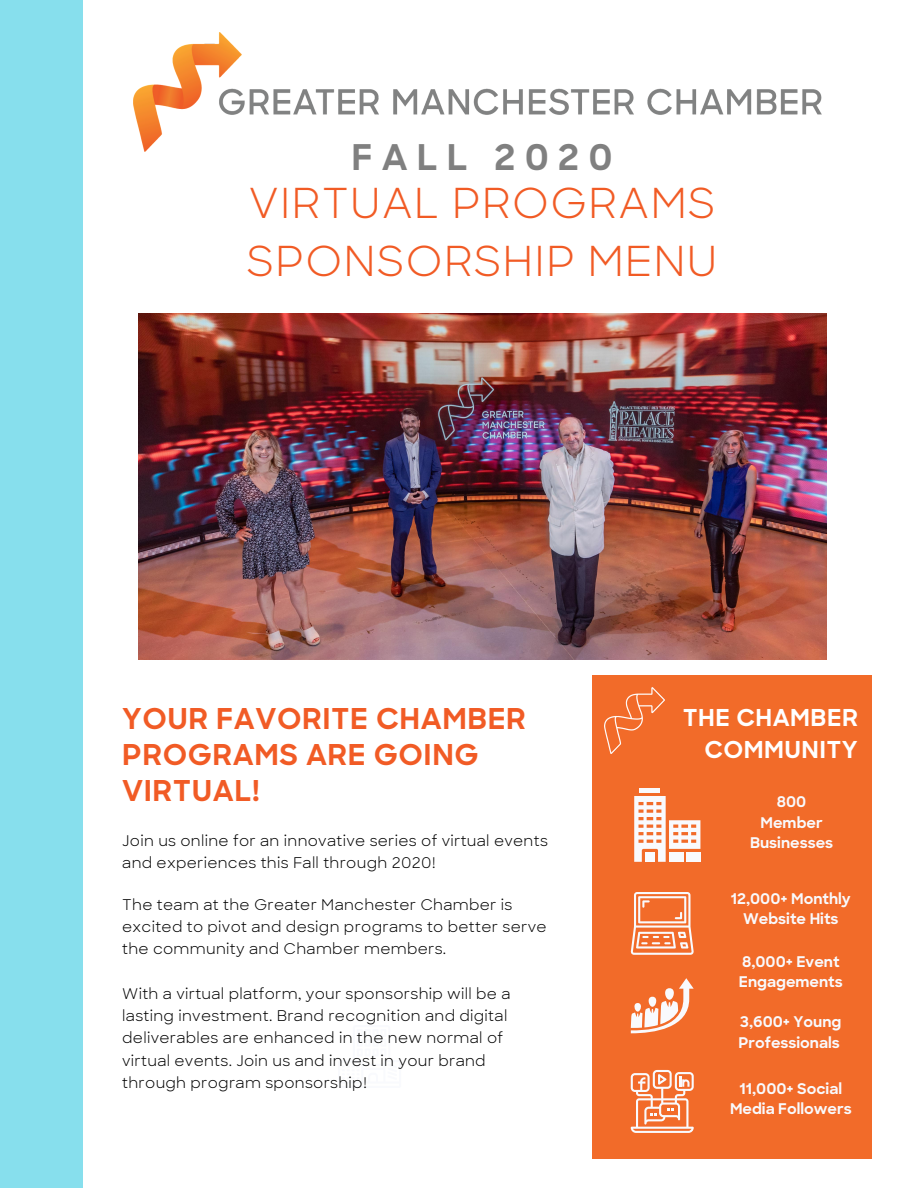
<style>
.page{position:relative;width:918px;height:1188px;background:#fff}
.page>*{position:absolute;margin:0;border:0;box-sizing:border-box;transform-origin:0 0}
.t1{font:42px/58.2px "Sharp Sans";letter-spacing:.02em;color:#f15b25}
.t2{font:700 36px "Sharp Sans";letter-spacing:.25em;color:#808080}
.t3{font:700 29.25px/36px "Sharp Sans";letter-spacing:.02em;color:#f15b25}
.t4{font:700 23.7px/31.5px "Sharp Sans";letter-spacing:.02em;color:#fff;text-align:right}
.t5{font:15px/22.2px "Sharp Sans";letter-spacing:.02em;color:#000}
.t6{font:700 15px/20.2px "Sharp Sans";color:#f9fafd;text-align:center}
</style>
<div class="page">
<div style="left:0;top:0;width:82px;height:1188px;background:#87dfed"></div>
<div style="left:592px;top:675px;width:279px;height:484px;background:#f26b29"></div>
<img style="left:133px;top:32px;width:689px;height:119px">
<img style="left:604px;top:688px;width:60px;height:65px">
<svg style="left:631px;top:978px;width:63px;height:55px"></svg>
<svg style="left:631px;top:1070px;width:63px;height:63px"></svg>
<svg style="left:631px;top:892px;width:63px;height:63px"></svg>
<img style="left:138px;top:314px;width:689px;height:345px">
<hr style="left:640px;top:789px;width:20px;height:4px;background:#f9fafd">
<svg style="left:634px;top:796px;width:66px;height:66px"></svg>
<h2 class="t2" style="left:352px;top:143px;width:262px">FALL 2020</h2>
<h1 class="t1" style="left:247px;top:178px;width:473px">VIRTUAL PROGRAMS<br>SPONSORSHIP MENU</h1>
<h3 class="t3" style="left:122px;top:704px;width:405px">YOUR FAVORITE CHAMBER<br>PROGRAMS ARE GOING<br>VIRTUAL!</h3>
<p class="t5" style="left:122px;top:831px;width:427px">Join us online for an innovative series of virtual events and experiences this Fall through 2020!</p>
<p class="t5" style="left:122px;top:895px;width:426px">The team at the Greater Manchester Chamber is excited to pivot and design programs to better serve the community and Chamber members.</p>
<p class="t5" style="left:122px;top:984px;width:390px">With a virtual platform, your sponsorship will be a lasting investment. Brand recognition and digital deliverables are enhanced in the new normal of virtual events. Join us and invest in your brand through program sponsorship!</p>
<h3 class="t4" style="left:683px;top:705px;width:177px">THE CHAMBER<br>COMMUNITY</h3>
<p class="t6" style="left:750px;top:794px;width:85px">800<br>Member<br>Businesses</p>
<p class="t6" style="left:731px;top:890px;width:121px">12,000+ Monthly<br>Website Hits</p>
<p class="t6" style="left:739px;top:953px;width:105px;text-align:left">8,000+ Event<br>Engagements</p>
<p class="t6" style="left:738px;top:1014px;width:105px;text-align:left">3,600+ Young<br>Professionals</p>
<p class="t6" style="left:730px;top:1080px;width:123px">11,000+ Social<br>Media Followers</p>
</div>
